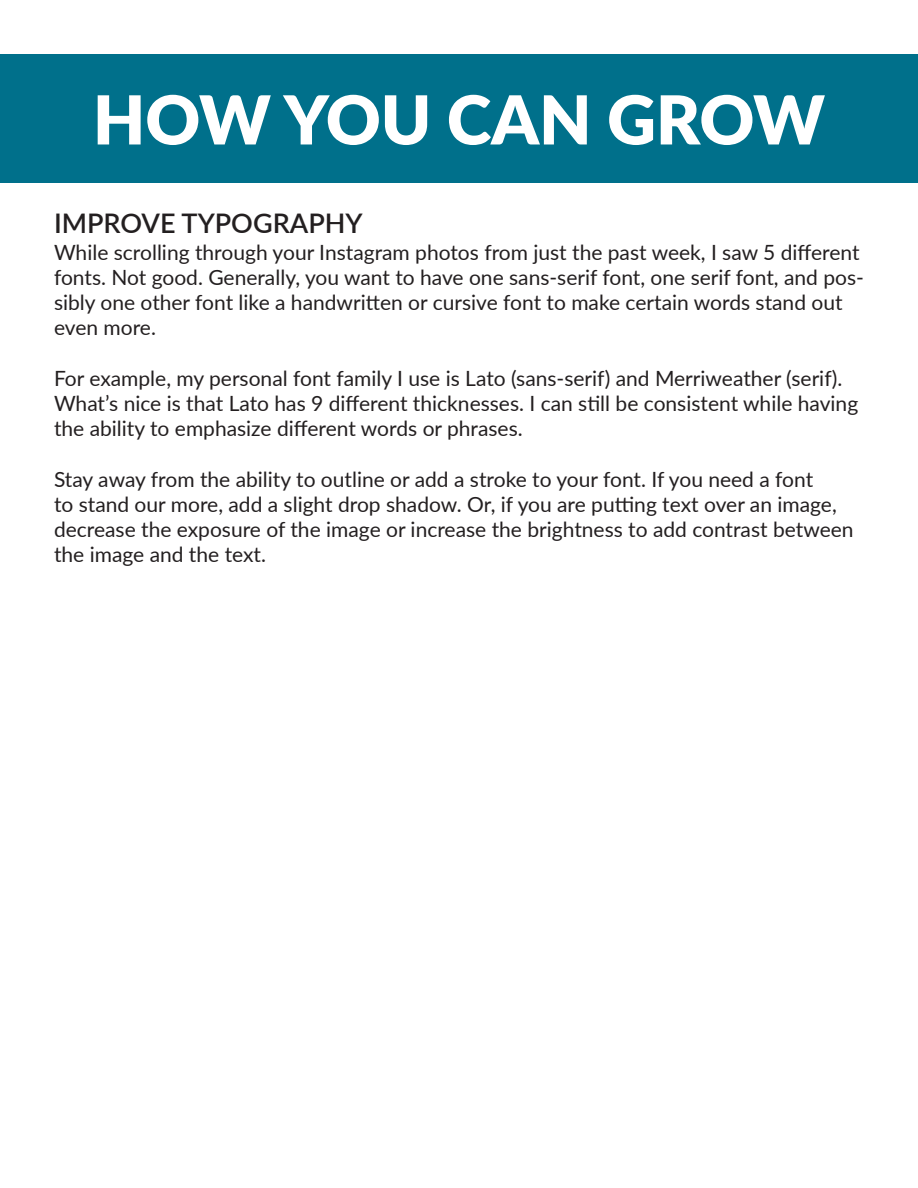
<style>
.page{position:relative;width:918px;height:1188px;background:#fff}
.page>*{position:absolute;margin:0;border:0;box-sizing:border-box;transform-origin:0 0}
.t1{font:900 67.5px "Lato";color:#fff}
.t2{font:600 27px "Lato";color:#231f20}
.t3{font:21px/25.2px "Lato";color:#231f20}
</style>
<div class="page">
<div style="left:0;top:54px;width:918px;height:128px;background:#00708b"></div>
<p class="t1" style="left:93px;top:69px;width:734px">HOW YOU CAN GROW</p>
<p class="t2" style="left:54px;top:204px;width:310px">IMPROVE TYPOGRAPHY</p>
<p class="t3" style="left:54px;top:239px;width:811px">While scrolling through your Instagram photos from just the past week, I saw 5 different fonts. Not good. Generally, you want to have one sans-serif font, one serif font, and pos&shy;sibly one other font like a handwritten or cursive font to make certain words stand out even more.</p>
<p class="t3" style="left:54px;top:365px;width:806px">For example, my personal font family I use is Lato (sans-serif) and Merriweather (serif).<br>What’s nice is that Lato has 9 different thicknesses. I can still be consistent while having the ability to emphasize different words or phrases.</p>
<p class="t3" style="left:54px;top:466px;width:801px">Stay away from the ability to outline or add a stroke to your font. If you need a font<br>to stand our more, add a slight drop shadow. Or, if you are putting text over an image, decrease the exposure of the image or increase the brightness to add contrast between the image and the text.</p>
</div>
